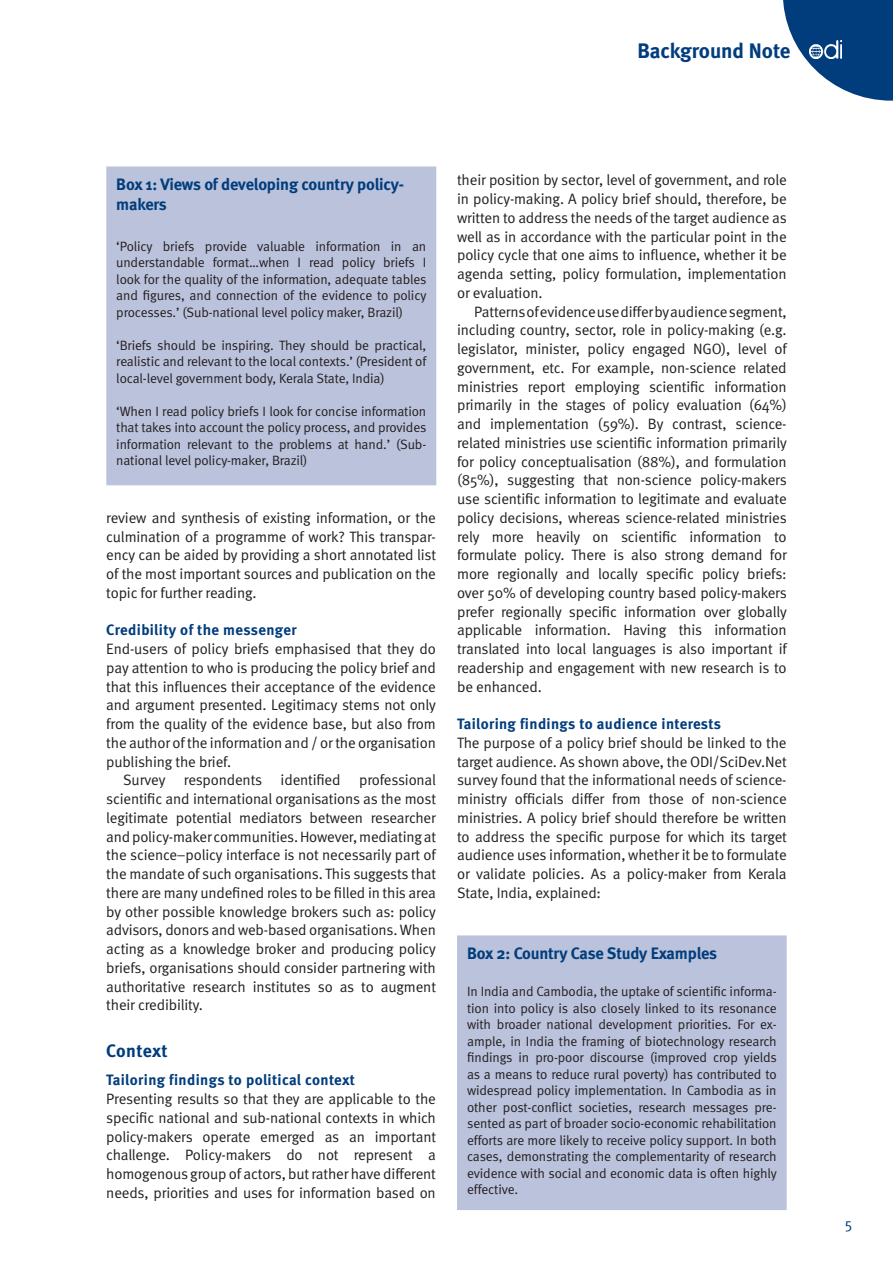
<style>
.page{position:relative;width:893px;height:1263px;background:#fff}
.page>*{position:absolute;margin:0;border:0;box-sizing:border-box;transform-origin:0 0}
.t1{font:700 21px "Meta";letter-spacing:-.005em;color:#013d7d}
._4_Subhead{font:700 18px "Meta";letter-spacing:.02em;color:#013d7d}
.b3_Box_head{font:700 16.5px/19.8px "Meta";letter-spacing:-.01em;color:#013d7d}
._1_Body_text{font:15px/18.8px "Meta Normal";letter-spacing:-.01em;color:#231f20;text-align:justify}
._2_Body_no_indent{font:15px/18.8px "Meta Normal";letter-spacing:-.01em;color:#231f20;text-align:justify}
._5_Small_subhead{font:700 15px "Meta";letter-spacing:.025em;color:#013d7d}
.t2{font:15px "Meta Normal Expert";color:#013d7d}
.b2_Box_text_no_inden{font:13.5px/16.5px "Meta Normal";letter-spacing:-.01em;color:#231f20;text-align:justify}
</style>
<div class="page">
<svg style="left:783px;top:0;width:110px;height:101px"></svg>
<svg style="left:809px;top:40px;width:33px;height:1px"></svg>
<img style="left:809px;top:41px;width:33px;height:18px">
<div style="left:107px;top:167px;width:329px;height:317px;background:#bbc2db"></div>
<div style="left:106px;top:166px;width:330px;height:319px;border:2px solid #bbc2db"></div>
<div style="left:458px;top:936px;width:328px;height:273px;background:#bbc2db"></div>
<div style="left:457px;top:935px;width:330px;height:275px;border:2px solid #bbc2db"></div>
<h1 class="t1" style="left:637px;top:38px;width:154px">Background Note</h1>
<p class="b3_Box_head" style="left:116px;top:174px;width:289px">Box 1: Views of developing country policy&shy;makers</p>
<p class="b2_Box_text_no_inden" style="left:116px;top:238px;width:312px">‘Policy briefs provide valuable information in an understandable format…when I read policy briefs I look for the quality of the information, adequate tables and figures, and connection of the evidence to policy processes.’ (Sub-national level policy maker, Brazil)</p>
<p class="b2_Box_text_no_inden" style="left:116px;top:337px;width:312px">‘Briefs should be inspiring. They should be practical, realistic and relevant to the local contexts.’ (President of local-level government body, Kerala State, India)</p>
<p class="b2_Box_text_no_inden" style="left:116px;top:403px;width:312px">‘When I read policy briefs I look for concise information that takes into account the policy process, and provides information relevant to the problems at hand.’ (Sub&shy;national level policy-maker, Brazil)</p>
<p class="_1_Body_text" style="left:106px;top:508px;width:331px">review and synthesis of existing information, or the culmination of a programme of work? This transpar&shy;ency can be aided by providing a short annotated list of the most important sources and publication on the topic for further reading.</p>
<p class="_5_Small_subhead" style="left:106px;top:621px;width:192px">Credibility of the messenger</p>
<p class="_2_Body_no_indent" style="left:106px;top:639px;width:331px">End-users of policy briefs emphasised that they do pay attention to who is producing the policy brief and that this influences their acceptance of the evidence and argument presented. Legitimacy stems not only from the quality of the evidence base, but also from the author of the information and / or the organisation publishing the brief.</p>
<p class="_1_Body_text" style="left:106px;top:770px;width:331px;text-indent:17px">Survey respondents identified professional scientific and international organisations as the most legitimate potential mediators between researcher and policy-maker communities. However, mediating at the science–policy interface is not necessarily part of the mandate of such organisations. This suggests that there are many undefined roles to be filled in this area by other possible knowledge brokers such as: policy advisors, donors and web-based organisations. When acting as a knowledge broker and producing policy briefs, organisations should consider partnering with authoritative research institutes so as to augment their credibility.</p>
<p class="_4_Subhead" style="left:106px;top:1039px;width:63px">Context</p>
<p class="_5_Small_subhead" style="left:106px;top:1071px;width:250px">Tailoring findings to political context</p>
<p class="_2_Body_no_indent" style="left:106px;top:1089px;width:331px">Presenting results so that they are applicable to the specific national and sub-national contexts in which policy-makers operate emerged as an important challenge. Policy-makers do not represent a homogenous group of actors, but rather have different needs, priorities and uses for information based on</p>
<p class="_2_Body_no_indent" style="left:457px;top:170px;width:331px">their position by sector, level of government, and role in policy-making. A policy brief should, therefore, be written to address the needs of the target audience as well as in accordance with the particular point in the policy cycle that one aims to influence, whether it be agenda setting, policy formulation, implementation or evaluation.</p>
<p class="_1_Body_text" style="left:457px;top:302px;width:331px;text-indent:17px">Patterns of evidence use differ by audience segment, including country, sector, role in policy-making (e.g. legislator, minister, policy engaged NGO), level of government, etc. For example, non-science related ministries report employing scientific information primarily in the stages of policy evaluation (64%) and implementation (59%). By contrast, science&shy;related ministries use scientific information primarily for policy conceptualisation (88%), and formulation (85%), suggesting that non-science policy-makers use scientific information to legitimate and evaluate policy decisions, whereas science-related ministries rely more heavily on scientific information to formulate policy. There is also strong demand for more regionally and locally specific policy briefs: over 50% of developing country based policy-makers prefer regionally specific information over globally applicable information. Having this information translated into local languages is also important if readership and engagement with new research is to be enhanced.</p>
<p class="_5_Small_subhead" style="left:457px;top:714px;width:265px">Tailoring findings to audience interests</p>
<p class="_2_Body_no_indent" style="left:457px;top:733px;width:331px">The purpose of a policy brief should be linked to the target audience. As shown above, the ODI/SciDev.Net survey found that the informational needs of science&shy;ministry officials differ from those of non-science ministries. A policy brief should therefore be written to address the specific purpose for which its target audience uses information, whether it be to formulate or validate policies. As a policy-maker from Kerala State, India, explained:</p>
<p class="b3_Box_head" style="left:467px;top:943px;width:251px">Box 2: Country Case Study Examples</p>
<p class="b2_Box_text_no_inden" style="left:467px;top:983px;width:311px">In India and Cambodia, the uptake of scientific informa&shy;tion into policy is also closely linked to its resonance with broader national development priorities. For ex&shy;ample, in India the framing of biotechnology research findings in pro-poor discourse (improved crop yields as a means to reduce rural poverty) has contributed to widespread policy implementation. In Cambodia as in other post-conflict societies, research messages pre&shy;sented as part of broader socio-economic rehabilitation efforts are more likely to receive policy support. In both cases, demonstrating the complementarity of research evidence with social and economic data is often highly effective.</p>
<p class="t2" style="left:845px;top:1218px;width:9px">5</p>
</div>
